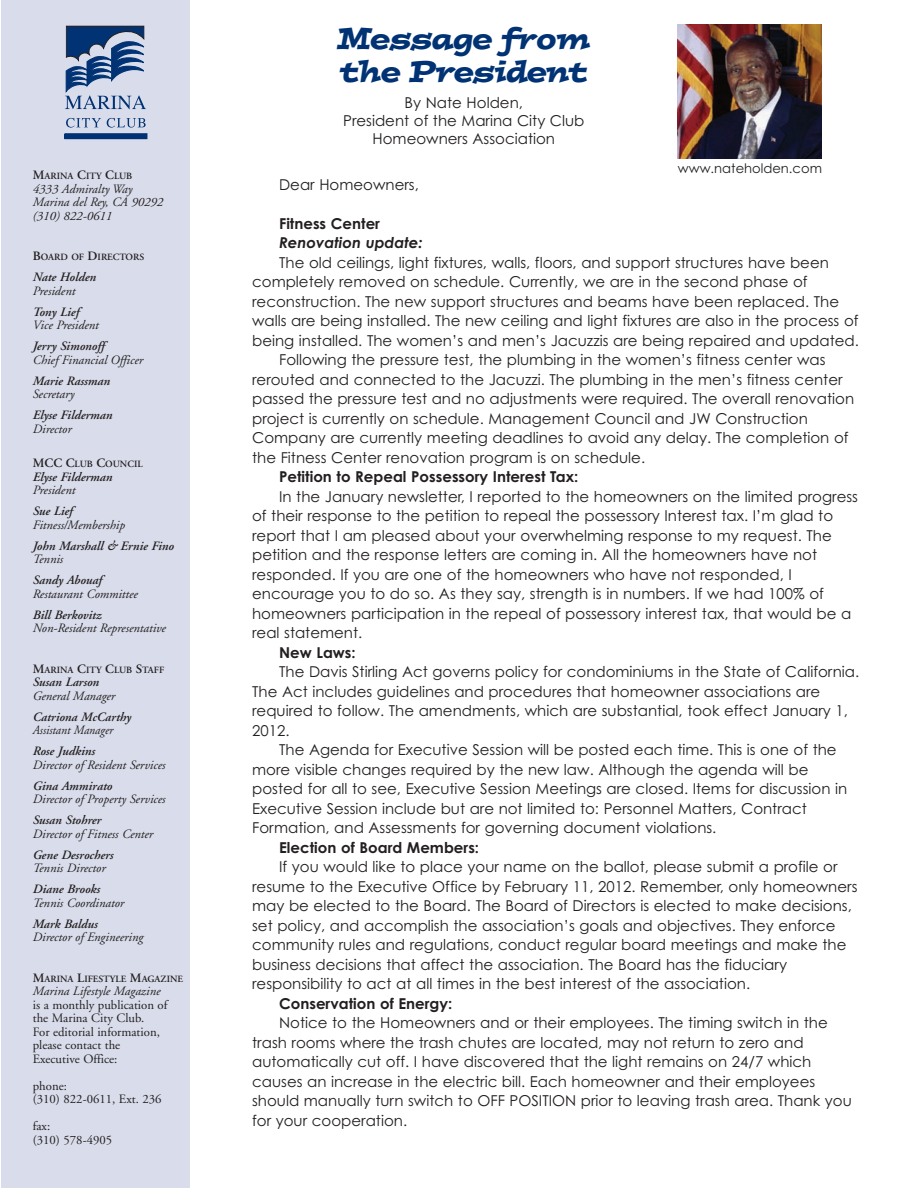
<style>
.page{position:relative;width:918px;height:1188px;background:#fff}
.page>*{position:absolute;margin:0;border:0;box-sizing:border-box;transform-origin:0 0}
.t1{font:italic 30px/33px "Postino";letter-spacing:-.03em;color:#013374}
.t2{font:15px/19.5px "Century Gothic";color:#231f20}
.t3{font:700 15px "Century Gothic";color:#231f20}
.t4{font:italic 700 15px "Century Gothic";color:#231f20}
.t5{font:13.2px "Century Gothic";color:#231f20}
.t6{font:italic 12.75px/13.5px "Adobe Garamond";color:#231f20}
.t7{font:italic 600 12.75px "Adobe Garamond";color:#231f20}
.t8{font:12.75px/13.5px "Adobe Garamond";color:#231f20}
.t9{font:italic 12.75px "Adobe Garamond";color:#231f20;scale:.93 1}
.t10{font:600 9.6px "Adobe Garamond";color:#231f20}
.s1{font-size:12.75px}
</style>
<div class="page">
<div style="left:1px;top:0;width:189px;height:1188px;background:#d9ddeb"></div>
<svg style="left:65px;top:26px;width:81px;height:83px"></svg>
<svg style="left:66px;top:118px;width:35px;height:10px"></svg>
<svg style="left:107px;top:118px;width:39px;height:10px"></svg>
<div style="left:65px;top:134px;width:82px;height:5px;background:#013374"></div>
<img style="left:678px;top:24px;width:144px;height:134px">
<p class="t10" style="left:33px;top:172px;width:101px"><span class="s1">M</span>ARINA <span class="s1">C</span>ITY <span class="s1">C</span>LUB</p>
<p class="t6" style="left:33px;top:183px;width:132px">4333 Admiralty Way<br>Marina del Rey, CA 90292 (310) 822-0611</p>
<p class="t10" style="left:33px;top:253px;width:113px"><span class="s1">B</span>OARD OF <span class="s1">D</span>IRECTORS</p>
<p class="t7" style="left:33px;top:272px;width:65px">Nate Holden</p>
<p class="t6" style="left:33px;top:285px;width:44px">President</p>
<p class="t7" style="left:33px;top:306px;width:48px">Tony Lief</p>
<p class="t6" style="left:33px;top:319px;width:68px">Vice President</p>
<p class="t7" style="left:33px;top:341px;width:73px">Jerry Simonoff</p>
<p class="t6" style="left:33px;top:354px;width:112px">Chief Financial Officer</p>
<p class="t7" style="left:33px;top:375px;width:79px">Marie Rassman</p>
<p class="t6" style="left:33px;top:388px;width:43px">Secretary</p>
<p class="t7" style="left:33px;top:410px;width:81px">Elyse Filderman</p>
<p class="t6" style="left:33px;top:423px;width:40px">Director</p>
<p class="t10" style="left:33px;top:460px;width:111px"><span class="s1">MCC C</span>LUB <span class="s1">C</span>OUNCIL</p>
<p class="t7" style="left:33px;top:471px;width:81px">Elyse Filderman</p>
<p class="t6" style="left:33px;top:484px;width:44px">President</p>
<p class="t7" style="left:33px;top:506px;width:42px">Sue Lief</p>
<p class="t6" style="left:33px;top:519px;width:94px">Fitness/Membership</p>
<p class="t7" style="left:33px;top:540px;width:143px">John Marshall &amp; Ernie Fino</p>
<p class="t6" style="left:33px;top:553px;width:32px">Tennis</p>
<p class="t7" style="left:33px;top:575px;width:71px">Sandy Abouaf</p>
<p class="t6" style="left:33px;top:588px;width:107px">Restaurant Committee</p>
<p class="t7" style="left:33px;top:609px;width:70px">Bill Berkovitz</p>
<p class="t6" style="left:33px;top:622px;width:135px">Non-Resident Representative</p>
<p class="t10" style="left:33px;top:666px;width:133px"><span class="s1">M</span>ARINA <span class="s1">C</span>ITY <span class="s1">C</span>LUB <span class="s1">S</span>TAFF</p>
<p class="t7" style="left:33px;top:677px;width:68px">Susan Larson</p>
<p class="t6" style="left:33px;top:690px;width:84px">General Manager</p>
<p class="t7" style="left:33px;top:711px;width:100px">Catriona McCarthy</p>
<p class="t9" style="left:33px;top:725px;width:88px">Assistant Manager</p>
<p class="t7" style="left:33px;top:746px;width:64px">Rose Judkins</p>
<p class="t6" style="left:33px;top:759px;width:134px">Director of Resident Services</p>
<p class="t7" style="left:33px;top:780px;width:81px">Gina Ammirato</p>
<p class="t6" style="left:33px;top:793px;width:134px">Director of Property Services</p>
<p class="t7" style="left:33px;top:815px;width:70px">Susan Stohrer</p>
<p class="t6" style="left:33px;top:828px;width:122px">Director of Fitness Center</p>
<p class="t7" style="left:33px;top:849px;width:82px">Gene Desrochers</p>
<p class="t6" style="left:33px;top:862px;width:74px">Tennis Director</p>
<p class="t7" style="left:33px;top:884px;width:69px">Diane Brooks</p>
<p class="t6" style="left:33px;top:897px;width:93px">Tennis Coordinator</p>
<p class="t7" style="left:33px;top:918px;width:67px">Mark Baldus</p>
<p class="t6" style="left:33px;top:931px;width:112px">Director of Engineering</p>
<p class="t10" style="left:33px;top:975px;width:152px"><span class="s1">M</span>ARINA <span class="s1">L</span>IFESTYLE <span class="s1">M</span>AGAZINE</p>
<p class="t6" style="left:33px;top:985px;width:129px">Marina Lifestyle Magazine</p>
<p class="t8" style="left:33px;top:999px;width:136px">is a monthly publication of the Marina City Club.<br>For editorial information, please contact the<br>Executive Office:</p>
<p class="t8" style="left:33px;top:1080px;width:130px">phone:<br>(310) 822-0611, Ext. 236</p>
<p class="t8" style="left:33px;top:1120px;width:81px">fax:<br>(310) 578-4905</p>
<h1 class="t1" style="left:337px;top:25px;width:254px">Message from the President</h1>
<p class="t2" style="left:343px;top:94px;width:243px;line-height:18px;text-align:center">By Nate Holden,<br>President of the Marina City Club<br>Homeowners Association</p>
<p class="t5" style="left:678px;top:160px;width:146px">www.nateholden.com</p>
<p class="t2" style="left:279px;top:175px;width:141px">Dear Homeowners,</p>
<p class="t3" style="left:279px;top:215px;width:102px">Fitness Center</p>
<p class="t4" style="left:279px;top:234px;width:145px">Renovation update:</p>
<p class="t2" style="left:279px;top:253px;width:551px">The old ceilings, light fixtures, walls, floors, and support structures have been</p>
<p class="t2" style="left:252px;top:272px;width:557px">completely removed on schedule. Currently, we are in the second phase of</p>
<p class="t2" style="left:252px;top:292px;width:588px">reconstruction. The new support structures and beams have been replaced. The</p>
<p class="t2" style="left:252px;top:311px;width:608px">walls are being installed. The new ceiling and light fixtures are also in the process of</p>
<p class="t2" style="left:252px;top:331px;width:608px">being installed. The women’s and men’s Jacuzzis are being repaired and updated.</p>
<p class="t2" style="left:279px;top:350px;width:548px">Following the pressure test, the plumbing in the women’s fitness center was</p>
<p class="t2" style="left:252px;top:370px;width:592px">rerouted and connected to the Jacuzzi. The plumbing in the men’s fitness center</p>
<p class="t2" style="left:252px;top:389px;width:603px">passed the pressure test and no adjustments were required. The overall renovation</p>
<p class="t2" style="left:252px;top:409px;width:557px">project is currently on schedule. Management Council and JW Construction</p>
<p class="t2" style="left:252px;top:428px;width:598px">Company are currently meeting deadlines to avoid any delay. The completion of</p>
<p class="t2" style="left:252px;top:448px;width:395px">the Fitness Center renovation program is on schedule.</p>
<p class="t3" style="left:279px;top:468px;width:301px">Petition to Repeal Possessory Interest Tax:</p>
<p class="t2" style="left:252px;top:487px;width:607px;text-indent:27px">In the January newsletter, I reported to the homeowners on the limited progress of their response to the petition to repeal the possessory Interest tax. I’m glad to report that I am pleased about your overwhelming response to my request. The petition and the response letters are coming in. All the homeowners have not responded. If you are one of the homeowners who have not responded, I encourage you to do so. As they say, strength is in numbers. If we had 100% of homeowners participation in the repeal of possessory interest tax, that would be a real statement.</p>
<p class="t3" style="left:279px;top:644px;width:78px">New Laws:</p>
<p class="t2" style="left:279px;top:662px;width:582px">The Davis Stirling Act governs policy for condominiums in the State of California.</p>
<p class="t2" style="left:252px;top:682px;width:570px">The Act includes guidelines and procedures that homeowner associations are</p>
<p class="t2" style="left:252px;top:701px;width:597px">required to follow. The amendments, which are substantial, took effect January 1,</p>
<p class="t2" style="left:252px;top:721px;width:39px">2012.</p>
<p class="t2" style="left:279px;top:740px;width:559px">The Agenda for Executive Session will be posted each time. This is one of the</p>
<p class="t2" style="left:252px;top:760px;width:558px">more visible changes required by the new law. Although the agenda will be</p>
<p class="t2" style="left:252px;top:779px;width:597px">posted for all to see, Executive Session Meetings are closed. Items for discussion in</p>
<p class="t2" style="left:252px;top:799px;width:556px">Executive Session include but are not limited to: Personnel Matters, Contract</p>
<p class="t2" style="left:252px;top:818px;width:466px">Formation, and Assessments for governing document violations.</p>
<p class="t3" style="left:279px;top:839px;width:202px">Election of Board Members:</p>
<p class="t2" style="left:252px;top:857px;width:607px;text-indent:27px">If you would like to place your name on the ballot, please submit a profile or resume to the Executive Office by February 11, 2012. Remember, only homeowners may be elected to the Board. The Board of Directors is elected to make decisions, set policy, and accomplish the association’s goals and objectives. They enforce community rules and regulations, conduct regular board meetings and make the business decisions that affect the association. The Board has the fiduciary responsibility to act at all times in the best interest of the association.</p>
<p class="t3" style="left:279px;top:995px;width:175px">Conservation of Energy:</p>
<p class="t2" style="left:252px;top:1013px;width:601px;text-indent:27px">Notice to the Homeowners and or their employees. The timing switch in the trash rooms where the trash chutes are located, may not return to zero and automatically cut off. I have discovered that the light remains on 24/7 which causes an increase in the electric bill. Each homeowner and their employees should manually turn switch to OFF POSITION prior to leaving trash area. Thank you for your cooperation.</p>
</div>
